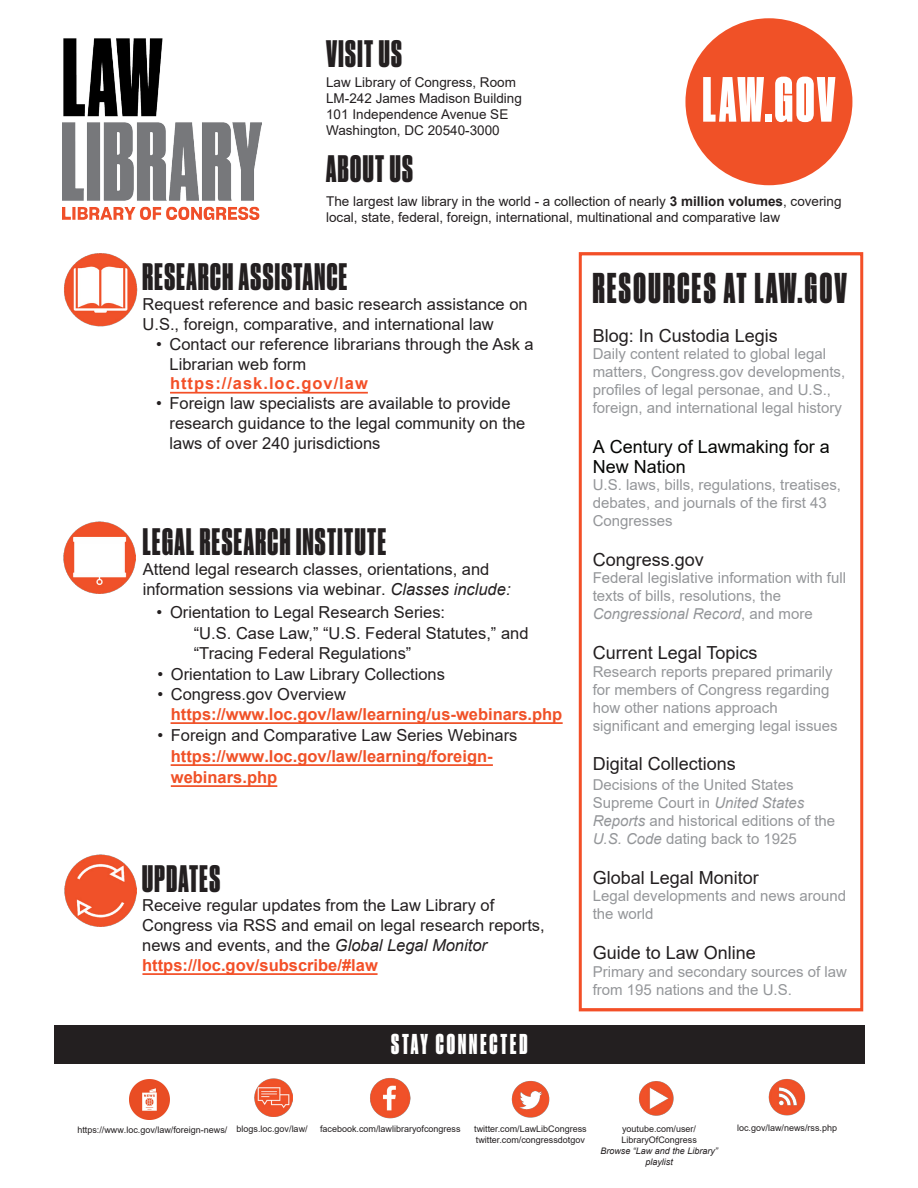
<style>
.page{position:relative;width:918px;height:1188px;background:#fff}
.page>*{position:absolute;margin:0;border:0;box-sizing:border-box;transform-origin:0 0}
.t1{font:60px "Druk Cond Super";letter-spacing:.045em;color:#fff}
.t2{font:40.5px "Druk Cond Super";letter-spacing:.06em;color:#231f20}
.t3{font:36px "Druk Cond Super";letter-spacing:.04em;color:#231f20}
.t4{font:27px "Druk Cond Super";letter-spacing:.11em;color:#fff}
.t5{font:18px "Arial";color:#231f20}
.t6{font:18px/19.5px "Arial";color:#040503}
.t7{font:16.5px/19.8px "Arial";color:#231f20}
.t8{font:700 16.5px/21px "Arial";color:#f05127}
.t9{font:700 16.5px "Arial";letter-spacing:.06em;color:#f34f27}
.t10{font:15px/18px "Arial";color:#949699}
.t11{font:13.5px/16.2px "Arial";color:#231f20}
.t12{font:9px/10.8px "Arial";color:#231f20}
.t13{font:italic 9px/10.8px "Arial";color:#231f20;text-align:center}
.s1{font-weight:700}
.s2{font-style:italic}
.s3{font-weight:400;color:#231f20}
.s4{font-weight:700;color:#f34f27}
</style>
<div class="page">
<div style="left:579px;top:252px;width:284px;height:759px;border:3px solid #f34f27"></div>
<img style="left:63px;top:38px;width:198px;height:181px">
<div style="left:54px;top:1025px;width:811px;height:39px;background:#231f20"></div>
<img style="left:370px;top:1078px;width:41px;height:40px">
<img style="left:511px;top:1081px;width:39px;height:37px">
<img style="left:255px;top:1078px;width:38px;height:38px">
<img style="left:768px;top:1079px;width:38px;height:37px">
<div style="left:685px;top:18px;width:167px;height:167px;background:#f05127;border-radius:50%"></div>
<img style="left:64px;top:253px;width:74px;height:74px">
<img style="left:64px;top:521px;width:72px;height:73px">
<img style="left:64px;top:854px;width:72px;height:72px">
<img style="left:639px;top:1081px;width:35px;height:35px">
<hr style="left:170px;top:392px;width:198px;height:1px;background:#f34f27">
<hr style="left:171px;top:722px;width:392px;height:2px;background:#f05127">
<hr style="left:171px;top:764px;width:322px;height:2px;background:#f05127">
<hr style="left:171px;top:786px;width:106px;height:1px;background:#f05127">
<img style="left:129px;top:1079px;width:40px;height:40px">
<hr style="left:142px;top:973px;width:236px;height:2px;background:#f34f27">
<p class="t3" style="left:326px;top:32px;width:77px">VISIT US</p>
<p class="t11" style="left:326px;top:74px;width:197px">Law Library of Congress, Room<br>LM-242 James Madison Building<br>101 Independence Avenue SE<br>Washington, DC 20540-3000</p>
<p class="t3" style="left:326px;top:147px;width:88px">ABOUT US</p>
<p class="t11" style="left:326px;top:193px;width:517px">The largest law library in the world - a collection of nearly <span class="s1">3 million volumes</span>, covering local, state, federal, foreign, international, multinational and comparative law</p>
<p class="t1" style="left:703px;top:63px;width:134px">LAW.GOV</p>
<p class="t3" style="left:143px;top:255px;width:206px">RESEARCH ASSISTANCE</p>
<p class="t7" style="left:143px;top:294px;width:387px">Request reference and basic research assistance on<br>U.S., foreign, comparative, and international law</p>
<p class="t7" style="left:170px;top:334px;width:366px;text-indent:-14px">• Contact our reference librarians through the Ask a<br>Librarian web form</p>
<p class="t9" style="left:170px;top:372px;width:199px">https://ask.loc.gov/law</p>
<p class="t7" style="left:170px;top:393px;width:357px;text-indent:-14px">• Foreign law specialists are available to provide research guidance to the legal community on the laws of over 240 jurisdictions</p>
<p class="t3" style="left:143px;top:520px;width:245px">LEGAL RESEARCH INSTITUTE</p>
<p class="t7" style="left:143px;top:559px;width:369px">Attend legal research classes, orientations, and information sessions via webinar. <span class="s2">Classes include:</span></p>
<p class="t7" style="left:157px;top:602px;width:290px">• Orientation to Legal Research Series:</p>
<p class="t7" style="left:194px;top:623px;width:336px">“U.S. Case Law,” “U.S. Federal Statutes,” and “Tracing Federal Regulations”</p>
<p class="t7" style="left:157px;top:664px;width:289px">• Orientation to Law Library Collections</p>
<p class="t8" style="left:171px;top:685px;width:393px;line-height:19.8px;text-indent:-13px"><span class="s3">• Congress.gov Overview </span>https://www.loc.gov/law/learning/us-webinars.php</p>
<p class="t8" style="left:171px;top:725px;width:348px;text-indent:-13px"><span class="s3">• Foreign and Comparative Law Series Webinars </span>https://www.loc.gov/law/learning/foreign&shy;webinars.php</p>
<p class="t3" style="left:142px;top:856px;width:79px">UPDATES</p>
<p class="t7" style="left:142px;top:896px;width:404px">Receive regular updates from the Law Library of Congress via RSS and email on legal research reports, news and events, and the <span class="s2">Global Legal Monitor </span><span class="s4">https://loc.gov/subscribe/#law</span></p>
<p class="t4" style="left:391px;top:1028px;width:138px">STAY CONNECTED</p>
<p class="t2" style="left:593px;top:263px;width:256px">RESOURCES AT LAW.GOV</p>
<p class="t5" style="left:593px;top:323px;width:187px">Blog: In Custodia Legis</p>
<p class="t10" style="left:593px;top:345px;width:254px">Daily content related to global legal matters, Congress.gov developments, profiles of legal personae, and U.S., foreign, and international legal history</p>
<p class="t6" style="left:593px;top:437px;width:239px">A Century of Lawmaking for a<br>New Nation</p>
<p class="t10" style="left:593px;top:476px;width:250px">U.S. laws, bills, regulations, treatises, debates, and journals of the first 43<br>Congresses</p>
<p class="t5" style="left:593px;top:547px;width:113px">Congress.gov</p>
<p class="t10" style="left:593px;top:569px;width:255px">Federal legislative information with full texts of bills, resolutions, the<br><span class="s2">Congressional Record</span>, and more</p>
<p class="t5" style="left:593px;top:640px;width:166px">Current Legal Topics</p>
<p class="t10" style="left:593px;top:662px;width:247px">Research reports prepared primarily for members of Congress regarding how other nations approach significant and emerging legal issues</p>
<p class="t5" style="left:593px;top:752px;width:145px">Digital Collections</p>
<p class="t10" style="left:593px;top:776px;width:244px">Decisions of the United States<br>Supreme Court in <span class="s2">United States<br>Reports</span> and historical editions of the<br><span class="s2">U.S. Code</span> dating back to 1925</p>
<p class="t5" style="left:593px;top:865px;width:168px">Global Legal Monitor</p>
<p class="t10" style="left:593px;top:887px;width:255px">Legal developments and news around the world</p>
<p class="t5" style="left:593px;top:941px;width:165px">Guide to Law Online</p>
<p class="t10" style="left:593px;top:962px;width:256px">Primary and secondary sources of law from 195 nations and the U.S.</p>
<p class="t12" style="left:77px;top:1124px;width:152px">https://www.loc.gov/law/foreign-news/</p>
<p class="t12" style="left:237px;top:1124px;width:73px">blogs.loc.gov/law/</p>
<p class="t12" style="left:737px;top:1123px;width:102px">loc.gov/law/news/rss.php</p>
<p class="t12" style="left:320px;top:1124px;width:142px">facebook.com/lawlibraryofcongress</p>
<p class="t12" style="left:474px;top:1124px;width:114px">twitter.com/LawLibCongress</p>
<p class="t12" style="left:476px;top:1134px;width:111px">twitter.com/congressdotgov</p>
<p class="t12" style="left:621px;top:1124px;width:77px">youtube.com/user/<br>LibraryOfCongress</p>
<p class="t13" style="left:600px;top:1145px;width:119px">Browse “Law and the Library” playlist</p>
</div>
